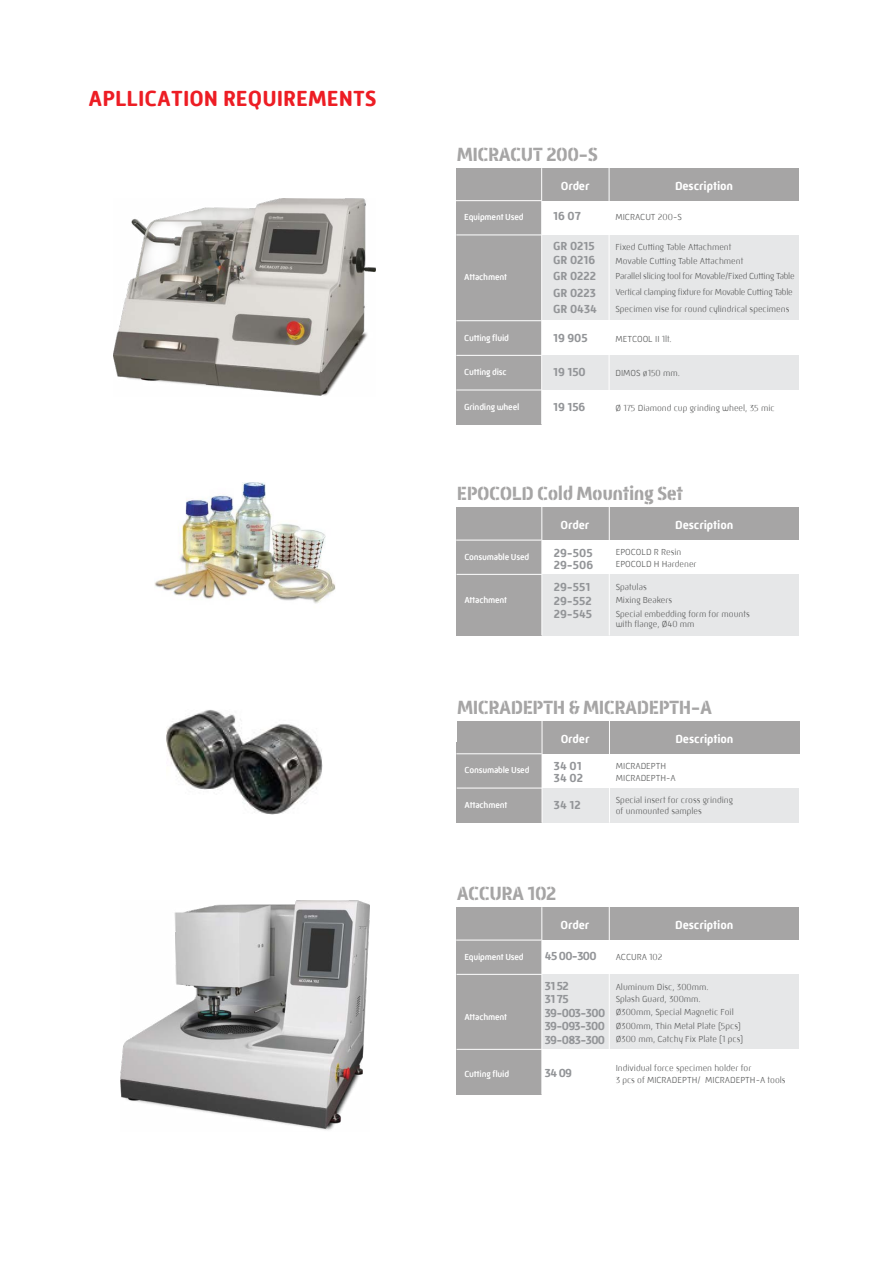
<style>
.page{position:relative;width:893px;height:1263px;background:#fff}
.page>*{position:absolute;margin:0;border:0;box-sizing:border-box;transform-origin:0 0}
.t1{font:700 22.5px "Mic 32 New Rounded W00";color:#ed1d24}
.t2{font:700 19.5px "Mic 32 New Stencil";letter-spacing:-.025em;color:#a6a5a5}
.t3{font:700 12px/13.5px "Mic 32 New Rounded W00";color:#939598}
.t4{font:700 12px "Mic 32 New Rounded W00";letter-spacing:-.01em;color:#fff}
.t5{font:700 12px/13.5px "Mic 32 New Rounded W00";letter-spacing:-.05em;color:#939598}
.t6{font:300 9px/13.5px "Mic 32 New Rounded W00";color:#5d5e5e}
.t7{font:500 9px "Mic 32 New Rounded W00";letter-spacing:-.025em;color:#fff}
.t8{font:300 9px/16.5px "Mic 32 New Rounded W00";letter-spacing:-.025em;color:#5d5e5e}
</style>
<div class="page">
<div style="left:456px;top:235px;width:343px;height:86px;background:#e6e7e8"></div>
<div style="left:456px;top:355px;width:343px;height:35px;background:#e6e7e8"></div>
<div style="left:456px;top:195px;width:86px;height:229px;background:#a6a5a5"></div>
<div style="left:456px;top:168px;width:343px;height:32px;background:#a6a5a5"></div>
<hr style="left:541px;top:168px;width:1px;height:256px;background:#fff">
<hr style="left:609px;top:167px;width:1px;height:257px;background:#fff">
<hr style="left:456px;top:235px;width:86px;height:1px;background:#fff">
<hr style="left:456px;top:200px;width:85px;height:1px;background:#fff">
<hr style="left:456px;top:320px;width:86px;height:1px;background:#fff">
<hr style="left:456px;top:355px;width:86px;height:1px;background:#fff">
<hr style="left:456px;top:390px;width:86px;height:1px;background:#fff">
<div style="left:456px;top:574px;width:343px;height:61px;background:#e6e7e8"></div>
<div style="left:456px;top:534px;width:86px;height:101px;background:#a6a5a5"></div>
<div style="left:456px;top:507px;width:343px;height:33px;background:#a6a5a5"></div>
<hr style="left:541px;top:507px;width:1px;height:128px;background:#fff">
<hr style="left:609px;top:506px;width:1px;height:129px;background:#fff">
<hr style="left:456px;top:574px;width:86px;height:1px;background:#fff">
<hr style="left:456px;top:540px;width:85px;height:1px;background:#fff">
<div style="left:456px;top:788px;width:343px;height:35px;background:#e6e7e8"></div>
<div style="left:457px;top:742px;width:85px;height:81px;background:#a6a5a5"></div>
<div style="left:457px;top:721px;width:342px;height:32px;background:#a6a5a5"></div>
<hr style="left:542px;top:720px;width:1px;height:103px;background:#fff">
<hr style="left:609px;top:720px;width:1px;height:103px;background:#fff">
<hr style="left:457px;top:788px;width:85px;height:1px;background:#fff">
<hr style="left:456px;top:753px;width:86px;height:1px;background:#fff">
<div style="left:456px;top:974px;width:343px;height:75px;background:#e6e7e8"></div>
<div style="left:456px;top:934px;width:86px;height:161px;background:#a6a5a5"></div>
<div style="left:456px;top:907px;width:343px;height:33px;background:#a6a5a5"></div>
<hr style="left:541px;top:907px;width:1px;height:188px;background:#fff">
<hr style="left:609px;top:906px;width:1px;height:189px;background:#fff">
<hr style="left:456px;top:974px;width:86px;height:1px;background:#fff">
<hr style="left:456px;top:940px;width:85px;height:1px;background:#fff">
<hr style="left:456px;top:1049px;width:86px;height:1px;background:#fff">
<img style="left:113px;top:199px;width:263px;height:197px">
<img style="left:120px;top:901px;width:249px;height:229px">
<img style="left:154px;top:483px;width:181px;height:121px">
<img style="left:167px;top:710px;width:155px;height:104px">
<h1 class="t1" style="left:89px;top:85px;width:289px">APLLICATION REQUIREMENTS</h1>
<h2 class="t2" style="left:457px;top:143px;width:143px">MICRACUT 200-S</h2>
<p class="t7" style="left:464px;top:212px;width:61px">Equipment Used</p>
<p class="t7" style="left:464px;top:272px;width:44px">Attachment</p>
<p class="t7" style="left:464px;top:332px;width:46px">Cutting fluid</p>
<p class="t7" style="left:464px;top:367px;width:44px">Cutting disc</p>
<p class="t7" style="left:464px;top:402px;width:57px">Grinding wheel</p>
<h3 class="t4" style="left:561px;top:179px;width:30px">Order</h3>
<h3 class="t4" style="left:675px;top:179px;width:60px">Description</h3>
<h3 class="t3" style="left:553px;top:209px;width:29px">16 07</h3>
<h3 class="t3" style="left:553px;top:239px;width:44px">GR 0215<br>GR 0216</h3>
<h3 class="t3" style="left:553px;top:268px;width:45px;line-height:16.5px;text-align:justify">GR 0222<br>GR 0223<br>GR 0434</h3>
<h3 class="t3" style="left:553px;top:331px;width:36px">19 905</h3>
<h3 class="t3" style="left:553px;top:365px;width:34px">19 150</h3>
<h3 class="t3" style="left:553px;top:400px;width:34px">19 156</h3>
<p class="t6" style="left:615px;top:210px;width:68px">MICRACUT 200-S</p>
<p class="t6" style="left:615px;top:240px;width:129px">Fixed Cutting Table Attachment<br>Movable Cutting Table Attachment</p>
<p class="t8" style="left:615px;top:267px;width:181px">Parallel slicing tool for Movable/Fixed Cutting Table<br>Vertical clamping fixture for Movable Cutting Table<br>Specimen vise for round cylindrical specimens</p>
<p class="t6" style="left:615px;top:332px;width:58px">METCOOL II 1lt.</p>
<p class="t6" style="left:615px;top:366px;width:66px">DIMOS ø150 mm.</p>
<p class="t6" style="left:615px;top:401px;width:161px">Ø 175 Diamond cup grinding wheel, 35 mic</p>
<h2 class="t2" style="left:457px;top:482px;width:228px">EPOCOLD Cold Mounting Set</h2>
<p class="t7" style="left:464px;top:551px;width:66px">Consumable Used</p>
<p class="t7" style="left:464px;top:595px;width:44px">Attachment</p>
<h3 class="t4" style="left:560px;top:518px;width:30px">Order</h3>
<h3 class="t4" style="left:675px;top:518px;width:60px">Description</h3>
<h3 class="t3" style="left:554px;top:546px;width:41px;line-height:12px">29-505<br>29-506</h3>
<h3 class="t3" style="left:554px;top:580px;width:40px">29-551<br>29-552<br>29-545</h3>
<p class="t6" style="left:616px;top:546px;width:83px;line-height:12px">EPOCOLD R Resin<br>EPOCOLD H Hardener</p>
<p class="t6" style="left:616px;top:580px;width:136px">Spatulas<br>Mixing Beakers<br>Special embedding form for mounts</p>
<p class="t6" style="left:616px;top:617px;width:80px">with flange, Ø40 mm</p>
<h2 class="t2" style="left:457px;top:696px;width:257px">MICRADEPTH &amp; MICRADEPTH-A</h2>
<p class="t7" style="left:465px;top:765px;width:66px">Consumable Used</p>
<p class="t7" style="left:465px;top:800px;width:44px">Attachment</p>
<h3 class="t4" style="left:561px;top:732px;width:30px">Order</h3>
<h3 class="t4" style="left:675px;top:732px;width:60px">Description</h3>
<h3 class="t3" style="left:554px;top:760px;width:31px;line-height:12px">34 01<br>34 02</h3>
<h3 class="t3" style="left:554px;top:798px;width:28px">34 12</h3>
<p class="t6" style="left:616px;top:760px;width:62px;line-height:12px">MICRADEPTH<br>MICRADEPTH-A</p>
<p class="t6" style="left:616px;top:795px;width:119px;line-height:10.5px">Special insert for cross grinding of unmounted samples</p>
<h2 class="t2" style="left:457px;top:882px;width:101px">ACCURA 102</h2>
<p class="t7" style="left:464px;top:951px;width:61px">Equipment Used</p>
<p class="t7" style="left:464px;top:1011px;width:44px">Attachment</p>
<p class="t7" style="left:464px;top:1068px;width:46px">Cutting fluid</p>
<h3 class="t4" style="left:560px;top:918px;width:30px">Order</h3>
<h3 class="t4" style="left:675px;top:918px;width:60px">Description</h3>
<h3 class="t3" style="left:545px;top:949px;width:53px">45 00-300</h3>
<h3 class="t5" style="left:545px;top:979px;width:62px">31 52<br>31 75<br>39-003-300<br>39-093-300<br>39-083-300</h3>
<h3 class="t3" style="left:545px;top:1066px;width:29px">34 09</h3>
<p class="t6" style="left:616px;top:950px;width:48px">ACCURA 102</p>
<p class="t6" style="left:616px;top:980px;width:94px;line-height:12px">Aluminum Disc, 300mm.<br>Splash Guard, 300mm.</p>
<p class="t6" style="left:616px;top:1005px;width:129px">Ø300mm, Special Magnetic Foil<br>Ø300mm, Thin Metal Plate (5pcs)<br>Ø300 mm, Catchy Fix Plate (1 pcs)</p>
<p class="t6" style="left:616px;top:1061px;width:172px;line-height:12px">Individual force specimen holder for<br>3 pcs of MICRADEPTH/ MICRADEPTH-A tools</p>
</div>
